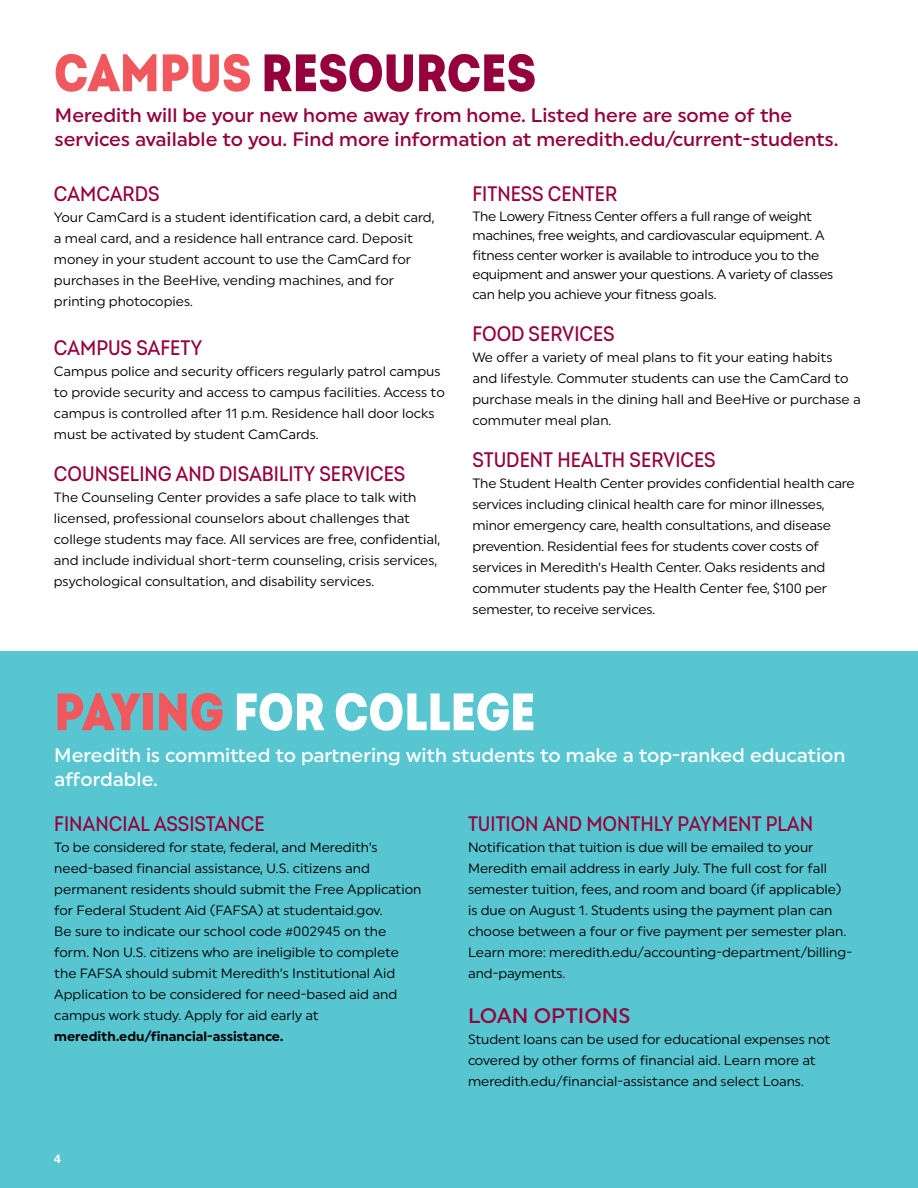
<style>
.page{position:relative;width:918px;height:1188px;background:#fff}
.page>*{position:absolute;margin:0;border:0;box-sizing:border-box;transform-origin:0 0}
.t1{font:900 52.5px "Intro Cond";color:#fff}
.t2{font:900 52.5px "Intro Cond";color:#95013d}
.text{font:500 21px "Intro Cond";color:#95013d}
.text-2{font:500 21px "Uniform";color:#95013d}
.text-3{font:500 19.5px/24px "Uniform";color:#95013d}
.text-4{font:500 19.5px/24px "Uniform";color:#fff}
.text-5{font:13.5px/21px "Uniform";color:#000}
.text-6{font:13.5px/19.5px "Uniform";letter-spacing:-.02em;color:#000}
.t3{font:700 12px "Uniform";color:#fff}
.s1{color:#f0585d}
.s2{font-weight:700}
</style>
<div class="page">
<div style="left:0;top:651px;width:918px;height:537px;background:#57c6d1"></div>
<p class="t2" style="left:54px;top:39px;width:484px"><span class="s1">CAMPUS</span> RESOURCES</p>
<p class="text-3" style="left:55px;top:103px;width:785px">Meredith will be your new home away from home. Listed here are some of the services available to you. Find more information at meredith.edu/current-students.</p>
<p class="text" style="left:54px;top:181px;width:107px">CAMCARDS</p>
<p class="text-5" style="left:54px;top:207px;width:382px">Your CamCard is a student identification card, a debit card, a meal card, and a residence hall entrance card. Deposit money in your student account to use the CamCard for purchases in the BeeHive, vending machines, and for printing photocopies.</p>
<p class="text" style="left:54px;top:335px;width:150px">CAMPUS SAFETY</p>
<p class="text-5" style="left:54px;top:360px;width:392px">Campus police and security officers regularly patrol campus to provide security and access to campus facilities. Access to campus is controlled after 11 p.m. Residence hall door locks must be activated by student CamCards.</p>
<p class="text" style="left:54px;top:461px;width:353px">COUNSELING AND DISABILITY SERVICES</p>
<p class="text-5" style="left:54px;top:486px;width:388px">The Counseling Center provides a safe place to talk with licensed, professional counselors about challenges that college students may face. All services are free, confidential, and include individual short-term counseling, crisis services, psychological consultation, and disability services.</p>
<p class="text" style="left:472px;top:181px;width:146px">FITNESS CENTER</p>
<p class="text-6" style="left:472px;top:206px;width:362px">The Lowery Fitness Center offers a full range of weight machines, free weights, and cardiovascular equipment. A fitness center worker is available to introduce you to the equipment and answer your questions. A variety of classes can help you achieve your fitness goals.</p>
<p class="text" style="left:472px;top:321px;width:144px">FOOD SERVICES</p>
<p class="text-5" style="left:472px;top:346px;width:390px">We offer a variety of meal plans to fit your eating habits<br>and lifestyle. Commuter students can use the CamCard to purchase meals in the dining hall and BeeHive or purchase a commuter meal plan.</p>
<p class="text" style="left:472px;top:447px;width:245px">STUDENT HEALTH SERVICES</p>
<p class="text-5" style="left:472px;top:472px;width:384px">The Student Health Center provides confidential health care services including clinical health care for minor illnesses, minor emergency care, health consultations, and disease prevention. Residential fees for students cover costs of services in Meredith’s Health Center. Oaks residents and commuter students pay the Health Center fee, $100 per semester, to receive services.</p>
<p class="t1" style="left:54px;top:678px;width:483px"><span class="s1">PAYING</span> FOR COLLEGE</p>
<p class="text-4" style="left:54px;top:743px;width:793px">Meredith is committed to partnering with students to make a top-ranked education affordable.</p>
<p class="text" style="left:54px;top:811px;width:212px">FINANCIAL ASSISTANCE</p>
<p class="text-5" style="left:54px;top:836px;width:369px">To be considered for state, federal, and Meredith’s need-based financial assistance, U.S. citizens and permanent residents should submit the Free Application for Federal Student Aid (FAFSA) at studentaid.gov.<br>Be sure to indicate our school code #002945 on the form. Non U.S. citizens who are ineligible to complete the FAFSA should submit Meredith’s Institutional Aid Application to be considered for need-based aid and campus work study. Apply for aid early at <span class="s2">meredith.edu/financial-assistance.</span></p>
<p class="text" style="left:468px;top:811px;width:347px">TUITION AND MONTHLY PAYMENT PLAN</p>
<p class="text-5" style="left:468px;top:836px;width:386px">Notification that tuition is due will be emailed to your Meredith email address in early July. The full cost for fall semester tuition, fees, and room and board (if applicable) is due on August 1. Students using the payment plan can choose between a four or five payment per semester plan.<br>Learn more: meredith.edu/accounting-department/billing&shy;and-payments.</p>
<p class="text-2" style="left:468px;top:1003px;width:164px">LOAN OPTIONS</p>
<p class="text-5" style="left:468px;top:1028px;width:364px">Student loans can be used for educational expenses not covered by other forms of financial aid. Learn more at meredith.edu/financial-assistance and select Loans.</p>
<p class="t3" style="left:54px;top:1152px;width:9px">4</p>
</div>
